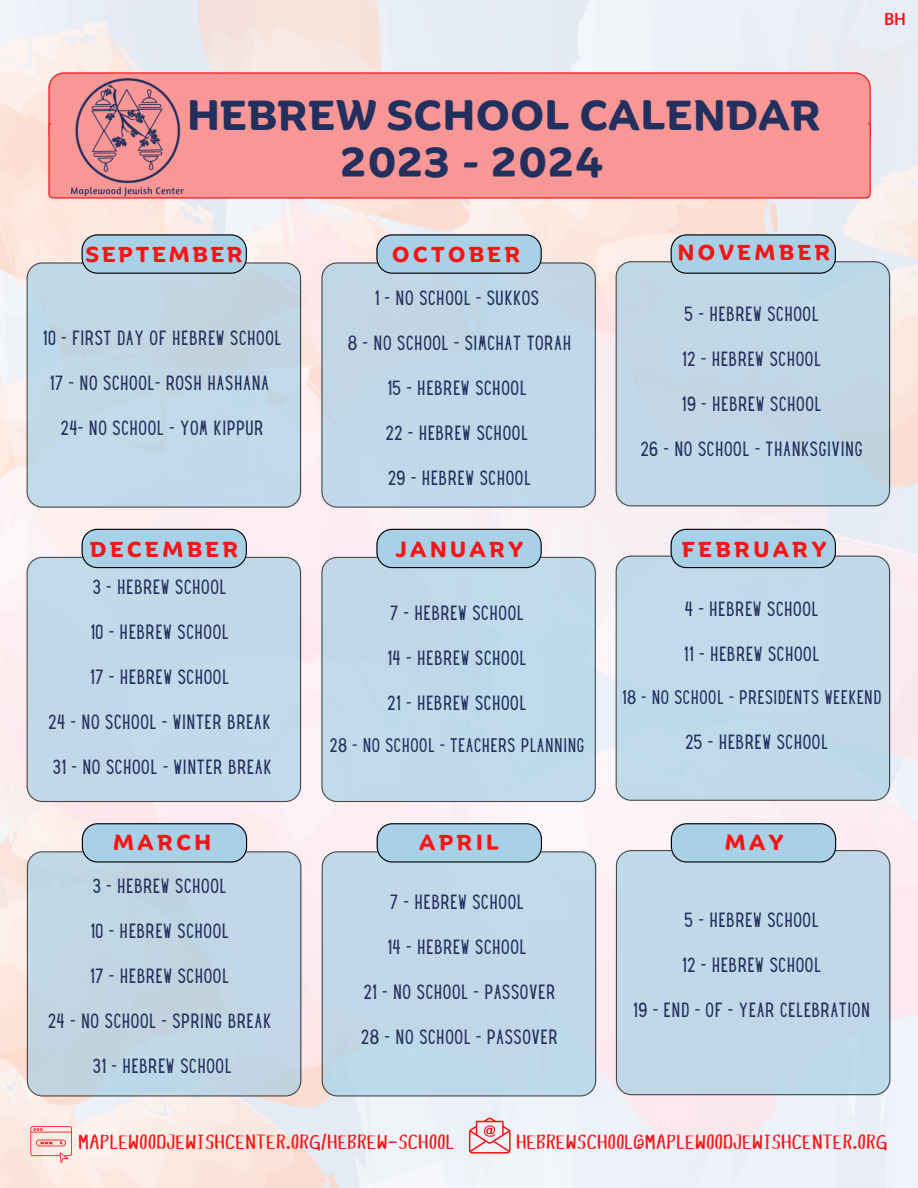
<style>
.page{position:relative;width:918px;height:1188px;background:#fff}
.page>*{position:absolute;margin:0;border:0;box-sizing:border-box;transform-origin:0 0}
.t1{font:700 40.65px "Binate Display";letter-spacing:.02em;color:#23305e}
.t2{font:22.5px "Story Book Rough";color:#f61414}
.t3{font:700 21px "Binate Display";letter-spacing:.165em;color:#f61414}
.t4{font:700 21px "Binate Display";letter-spacing:.135em;color:#f61414}
.t5{font:18px "Hey Gotcha";letter-spacing:.07em;color:#23305e}
.t6{font:18px "Amaranth";color:#f61414}
.t7{font:17.25px "Hey Gotcha";letter-spacing:.07em;color:#23305e}
</style>
<div class="page">
<img style="left:0;top:0;width:918px;height:1188px">
<svg style="left:27px;top:262px;width:274px;height:246px;background:#c0d6e4"></svg>
<div style="left:27px;top:557px;width:274px;height:245px;background:#c2d9e9"></div>
<div style="left:27px;top:851px;width:274px;height:246px;background:#c1d7e4"></div>
<div style="left:321px;top:262px;width:275px;height:246px;background:#c1d8e9"></div>
<div style="left:321px;top:557px;width:275px;height:245px;background:#c1daea"></div>
<div style="left:322px;top:851px;width:274px;height:246px;background:#c1d8e9"></div>
<div style="left:616px;top:261px;width:274px;height:245px;background:#c1d7e6"></div>
<div style="left:616px;top:556px;width:274px;height:245px;background:#c1daea"></div>
<div style="left:616px;top:850px;width:274px;height:245px;background:#c1d8e9"></div>
<svg style="left:82px;top:234px;width:165px;height:40px;background:#9fc3d7"></svg>
<svg style="left:82px;top:529px;width:165px;height:39px;background:#9fc4d8"></svg>
<svg style="left:82px;top:823px;width:165px;height:40px;background:#9fc3d7"></svg>
<svg style="left:376px;top:234px;width:166px;height:40px;background:#9fc3d6"></svg>
<svg style="left:376px;top:529px;width:166px;height:39px;background:#9fc4d8"></svg>
<svg style="left:377px;top:823px;width:165px;height:40px;background:#9fc3d7"></svg>
<svg style="left:671px;top:234px;width:165px;height:40px;background:#9ec3d7"></svg>
<svg style="left:671px;top:529px;width:165px;height:39px;background:#9fc4d8"></svg>
<svg style="left:671px;top:823px;width:165px;height:40px;background:#9fc3d7"></svg>
<svg style="left:251px;top:72px;width:620px;height:50px;background:#f88c8c"></svg>
<div style="left:251px;top:122px;width:620px;height:76px;background:#f99797"></div>
<div style="left:251px;top:84px;width:617px;height:76px;background:#f99797"></div>
<img style="left:5px;top:54px;width:246px;height:161px">
<svg style="left:30px;top:1126px;width:42px;height:37px;background:#fbc7c2"></svg>
<svg style="left:469px;top:1118px;width:42px;height:36px"></svg>
<p class="t6" style="left:884px;top:8px;width:23px">BH</p>
<p class="t1" style="left:187px;top:77px;width:635px">HEBREW SCHOOL CALENDAR</p>
<p class="t1" style="left:341px;top:124px;width:263px">2023 - 2024</p>
<p class="t4" style="left:86px;top:235px;width:159px">SEPTEMBER</p>
<p class="t5" style="left:43px;top:330px;width:240px">10 - FIRST DAY OF HEBREW SCHOOL</p>
<p class="t5" style="left:50px;top:375px;width:220px">17 - NO SCHOOL- ROSH HASHANA</p>
<p class="t5" style="left:61px;top:420px;width:203px">24- NO SCHOOL - YOM KIPPUR</p>
<p class="t3" style="left:90px;top:529px;width:150px">DECEMBER</p>
<p class="t3" style="left:392px;top:235px;width:130px">OCTOBER</p>
<p class="t5" style="left:375px;top:290px;width:165px">1 - NO SCHOOL - SUKKOS</p>
<p class="t5" style="left:348px;top:335px;width:224px">8 - NO SCHOOL - SIMCHAT TORAH</p>
<p class="t5" style="left:388px;top:380px;width:140px">15 - HEBREW SCHOOL</p>
<p class="t5" style="left:386px;top:425px;width:143px">22 - HEBREW SCHOOL</p>
<p class="t5" style="left:388px;top:470px;width:144px">29 - HEBREW SCHOOL</p>
<p class="t3" style="left:396px;top:529px;width:129px">JANUARY</p>
<p class="t3" style="left:678px;top:233px;width:154px">NOVEMBER</p>
<p class="t5" style="left:685px;top:306px;width:135px">5 - HEBREW SCHOOL</p>
<p class="t5" style="left:683px;top:351px;width:139px">12 - HEBREW SCHOOL</p>
<p class="t5" style="left:682px;top:396px;width:140px">19 - HEBREW SCHOOL</p>
<p class="t5" style="left:641px;top:441px;width:223px">26 - NO SCHOOL - THANKSGIVING</p>
<p class="t3" style="left:682px;top:529px;width:146px">FEBRUARY</p>
<p class="t5" style="left:93px;top:579px;width:135px">3 - HEBREW SCHOOL</p>
<p class="t5" style="left:91px;top:624px;width:139px">10 - HEBREW SCHOOL</p>
<p class="t5" style="left:91px;top:669px;width:140px">17 - HEBREW SCHOOL</p>
<p class="t5" style="left:49px;top:714px;width:223px">24 - NO SCHOOL - WINTER BREAK</p>
<p class="t5" style="left:53px;top:759px;width:220px">31 - NO SCHOOL - WINTER BREAK</p>
<p class="t3" style="left:113px;top:823px;width:99px">MARCH</p>
<p class="t5" style="left:93px;top:879px;width:135px">3 - HEBREW SCHOOL</p>
<p class="t5" style="left:91px;top:924px;width:139px">10 - HEBREW SCHOOL</p>
<p class="t5" style="left:91px;top:969px;width:140px">17 - HEBREW SCHOOL</p>
<p class="t5" style="left:48px;top:1014px;width:224px">24 - NO SCHOOL - SPRING BREAK</p>
<p class="t5" style="left:93px;top:1059px;width:140px">31 - HEBREW SCHOOL</p>
<p class="t5" style="left:391px;top:605px;width:134px">7 - HEBREW SCHOOL</p>
<p class="t5" style="left:388px;top:650px;width:140px">14 - HEBREW SCHOOL</p>
<p class="t5" style="left:388px;top:695px;width:139px">21 - HEBREW SCHOOL</p>
<p class="t7" style="left:330px;top:738px;width:255px">28 - NO SCHOOL - TEACHERS PLANNING</p>
<p class="t3" style="left:420px;top:823px;width:81px">APRIL</p>
<p class="t5" style="left:391px;top:895px;width:134px">7 - HEBREW SCHOOL</p>
<p class="t5" style="left:388px;top:940px;width:140px">14 - HEBREW SCHOOL</p>
<p class="t5" style="left:364px;top:985px;width:192px">21 - NO SCHOOL - PASSOVER</p>
<p class="t5" style="left:362px;top:1030px;width:197px">28 - NO SCHOOL - PASSOVER</p>
<p class="t5" style="left:685px;top:602px;width:135px">4 - HEBREW SCHOOL</p>
<p class="t5" style="left:684px;top:647px;width:136px">11 - HEBREW SCHOOL</p>
<p class="t7" style="left:622px;top:690px;width:260px">18 - NO SCHOOL - PRESIDENTS WEEKEND</p>
<p class="t5" style="left:686px;top:735px;width:143px">25 - HEBREW SCHOOL</p>
<p class="t3" style="left:725px;top:823px;width:60px">MAY</p>
<p class="t5" style="left:685px;top:912px;width:135px">5 - HEBREW SCHOOL</p>
<p class="t5" style="left:683px;top:957px;width:139px">12 - HEBREW SCHOOL</p>
<p class="t5" style="left:634px;top:1002px;width:238px">19 - END - OF - YEAR CELEBRATION</p>
<p class="t2" style="left:78px;top:1126px;width:378px">MAPLEWOODJEWISHCENTER.ORG/HEBREW-SCHOOL</p>
<p class="t2" style="left:516px;top:1126px;width:373px">HEBREWSCHOOL@MAPLEWOODJEWISHCENTER.ORG</p>
</div>
